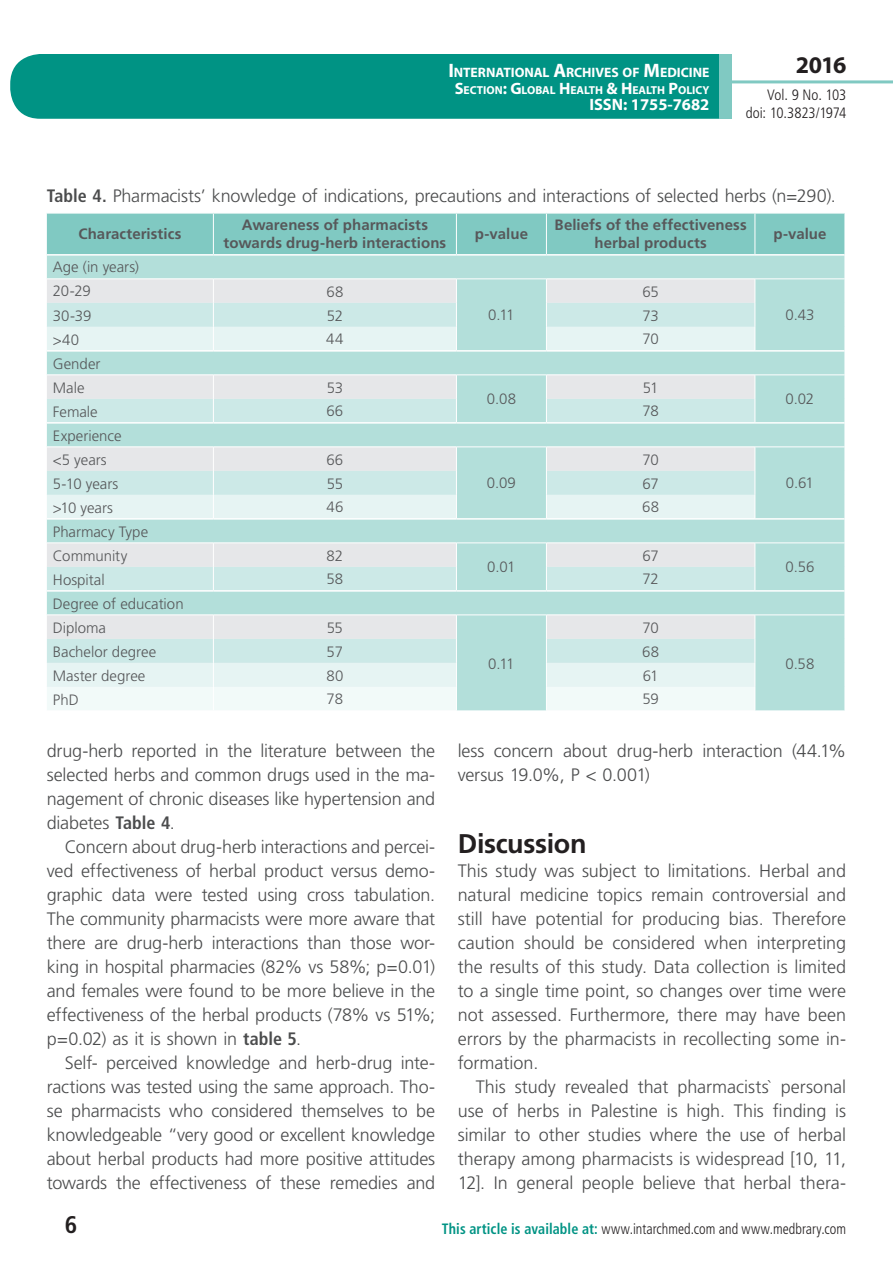
<style>
.page{position:relative;width:893px;height:1263px;background:#fff}
.page>*{position:absolute;margin:0;border:0;box-sizing:border-box;transform-origin:0 0}
.t1{font:700 27px "Frutiger LT Std";letter-spacing:-.015em;color:#231f20}
.t2{font:700 24px "Myriad Pro";color:#231f20}
.t3{font:700 condensed 24px "Frutiger LT Std";color:#231f20}
.t4{font:300 18px/24px "Frutiger LT Std";letter-spacing:-.01em;color:#4b4c4d;text-align:justify}
.t5{font:700 16.5px "Myriad Pro";color:#fff}
.t6{font:300 15px/24px "Frutiger LT Std";color:#57585a}
.t7{font:700 15px/18px "Frutiger LT Std";letter-spacing:.005em;color:#57585a;text-align:center}
.t8{font:300 condensed 15px "Frutiger LT Std";color:#231f20;scale:.94 1}
.t9{font:300 condensed 15px/18px "Frutiger LT Std";color:#231f20;text-align:right}
.t10{font:700 13.65px "Myriad Pro";letter-spacing:-.005em;color:#fff}
.t11{font:700 11.55px "Myriad Pro";color:#fff}
.s1{font-size:19.5px}
.s2{font-size:16.5px}
.s3{font-weight:700;font-stretch:condensed}
.s4{font-weight:700;color:#009384}
</style>
<div class="page">
<div style="left:10px;top:54px;width:775px;height:65px;background:#009384;border-radius:30px"></div>
<div style="left:732px;top:0;width:161px;height:157px;background:#fff"></div>
<hr style="left:730px;top:80px;width:163px;height:3px;background:#80c9c2">
<div style="left:719px;top:54px;width:13px;height:65px;background:#80c9c2"></div>
<svg style="left:47px;top:214px;width:798px;height:497px;background:#c6e4e2"></svg>
<p class="t10" style="left:448px;top:64px;width:263px"><span class="s1">I</span>NTERNATIONAL <span class="s1">A</span>RCHIVES OF <span class="s1">M</span>EDICINE</p>
<p class="t11" style="left:455px;top:82px;width:256px"><span class="s2">S</span>ECTION<span class="s2">: G</span>LOBAL <span class="s2">H</span> EALTH <span class="s2">&amp; H</span> EALTH <span class="s2">P</span>OLICY</p>
<p class="t5" style="left:589px;top:94px;width:122px">ISSN: 1755-7682</p>
<h2 class="t2" style="left:796px;top:49px;width:52px">2016</h2>
<p class="t9" style="left:746px;top:86px;width:102px">Vol. 9 No. 103 doi: 10.3823/1974</p>
<p class="t4" style="left:47px;top:184px;width:790px"><span class="s3">Table 4.</span> Pharmacists’ knowledge of indications, precautions and interactions of selected herbs (n=290).</p>
<p class="t7" style="left:79px;top:225px;width:104px">Characteristics</p>
<p class="t7" style="left:223px;top:216px;width:224px">Awareness of pharmacists towards drug-herb interactions</p>
<p class="t7" style="left:475px;top:225px;width:55px">p-value</p>
<p class="t7" style="left:555px;top:216px;width:194px">Beliefs of the effectiveness herbal products</p>
<p class="t7" style="left:773px;top:225px;width:55px">p-value</p>
<p class="t6" style="left:53px;top:255px;width:88px">Age (in years)<br>20-29</p>
<p class="t6" style="left:326px;top:280px;width:18px">68</p>
<p class="t6" style="left:642px;top:280px;width:18px">65</p>
<p class="t6" style="left:53px;top:304px;width:40px">30-39</p>
<p class="t6" style="left:327px;top:304px;width:18px">52</p>
<p class="t6" style="left:642px;top:304px;width:18px">73</p>
<p class="t6" style="left:785px;top:303px;width:30px">0.43</p>
<p class="t6" style="left:53px;top:328px;width:28px">&gt;40</p>
<p class="t6" style="left:326px;top:327px;width:19px">44</p>
<p class="t6" style="left:643px;top:327px;width:18px">70</p>
<p class="t6" style="left:53px;top:352px;width:49px">Gender<br>Male</p>
<p class="t6" style="left:488px;top:303px;width:28px">0.11</p>
<p class="t6" style="left:327px;top:376px;width:18px">53</p>
<p class="t6" style="left:643px;top:376px;width:17px">51</p>
<p class="t6" style="left:487px;top:387px;width:31px">0.08</p>
<p class="t6" style="left:786px;top:387px;width:30px">0.02</p>
<p class="t6" style="left:53px;top:400px;width:46px">Female</p>
<p class="t6" style="left:326px;top:399px;width:18px">66</p>
<p class="t6" style="left:642px;top:399px;width:18px">78</p>
<p class="t6" style="left:53px;top:424px;width:70px">Experience &lt;5 years</p>
<p class="t6" style="left:326px;top:448px;width:18px">66</p>
<p class="t6" style="left:642px;top:448px;width:18px">70</p>
<p class="t6" style="left:53px;top:472px;width:67px">5-10 years</p>
<p class="t6" style="left:327px;top:472px;width:18px">55</p>
<p class="t6" style="left:642px;top:472px;width:18px">67</p>
<p class="t6" style="left:786px;top:471px;width:30px">0.61</p>
<p class="t6" style="left:53px;top:496px;width:62px">&gt;10 years</p>
<p class="t6" style="left:326px;top:495px;width:18px">46</p>
<p class="t6" style="left:642px;top:495px;width:18px">68</p>
<p class="t6" style="left:53px;top:520px;width:97px">Pharmacy Type<br>Community</p>
<p class="t6" style="left:487px;top:471px;width:31px">0.09</p>
<p class="t6" style="left:327px;top:544px;width:18px">82</p>
<p class="t6" style="left:642px;top:544px;width:18px">67</p>
<p class="t6" style="left:487px;top:555px;width:30px">0.01</p>
<p class="t6" style="left:785px;top:555px;width:30px">0.56</p>
<p class="t6" style="left:53px;top:568px;width:53px">Hospital</p>
<p class="t6" style="left:326px;top:567px;width:18px">58</p>
<p class="t6" style="left:642px;top:567px;width:18px">72</p>
<p class="t6" style="left:53px;top:592px;width:132px">Degree of education<br>Diploma</p>
<p class="t6" style="left:642px;top:616px;width:18px">70</p>
<p class="t6" style="left:327px;top:616px;width:18px">55</p>
<p class="t6" style="left:53px;top:640px;width:105px">Bachelor degree</p>
<p class="t6" style="left:327px;top:640px;width:18px">57</p>
<p class="t6" style="left:642px;top:640px;width:18px">68</p>
<p class="t6" style="left:53px;top:664px;width:94px">Master degree</p>
<p class="t6" style="left:326px;top:664px;width:18px">80</p>
<p class="t6" style="left:643px;top:664px;width:17px">61</p>
<p class="t6" style="left:53px;top:688px;width:27px">PhD</p>
<p class="t6" style="left:327px;top:687px;width:18px">78</p>
<p class="t6" style="left:642px;top:687px;width:18px">59</p>
<p class="t6" style="left:488px;top:652px;width:28px">0.11</p>
<p class="t6" style="left:785px;top:652px;width:30px">0.58</p>
<p class="t4" style="left:47px;top:739px;width:390px">drug-herb reported in the literature between the selected herbs and common drugs used in the ma&shy;nagement of chronic diseases like hypertension and diabetes <span class="s3">Table 4</span>.</p>
<p class="t4" style="left:47px;top:835px;width:390px;text-indent:18px">Concern about drug-herb interactions and percei&shy;ved effectiveness of herbal product versus demo&shy;graphic data were tested using cross tabulation.<br>The community pharmacists were more aware that there are drug-herb interactions than those wor&shy;king in hospital pharmacies (82% vs 58%; p=0.01) and females were found to be more believe in the effectiveness of the herbal products (78% vs 51%; p=0.02) as it is shown in <span class="s3">table 5</span>.</p>
<p class="t4" style="left:47px;top:1051px;width:390px;text-indent:18px">Self- perceived knowledge and herb-drug inte&shy;ractions was tested using the same approach. Tho&shy;se pharmacists who considered themselves to be knowledgeable “very good or excellent knowledge about herbal products had more positive attitudes towards the effectiveness of these remedies and</p>
<p class="t4" style="left:458px;top:739px;width:390px">less concern about drug-herb interaction (44.1% versus 19.0%, P &lt; 0.001)</p>
<h1 class="t1" style="left:458px;top:828px;width:130px">Discussion</h1>
<p class="t4" style="left:458px;top:859px;width:390px">This study was subject to limitations. Herbal and natural medicine topics remain controversial and still have potential for producing bias. Therefore caution should be considered when interpreting the results of this study. Data collection is limited to a single time point, so changes over time were not assessed. Furthermore, there may have been errors by the pharmacists in recollecting some in&shy;formation.</p>
<p class="t4" style="left:458px;top:1075px;width:390px;text-indent:18px">This study revealed that pharmacists` personal use of herbs in Palestine is high. This finding is similar to other studies where the use of herbal therapy among pharmacists is widespread [10, 11, 12]. In general people believe that herbal thera-</p>
<h2 class="t3" style="left:65px;top:1210px;width:14px">6</h2>
<p class="t8" style="left:442px;top:1220px;width:432px"><span class="s4">This article is available at:</span> www.intarchmed.com and www.medbrary.com</p>
</div>
